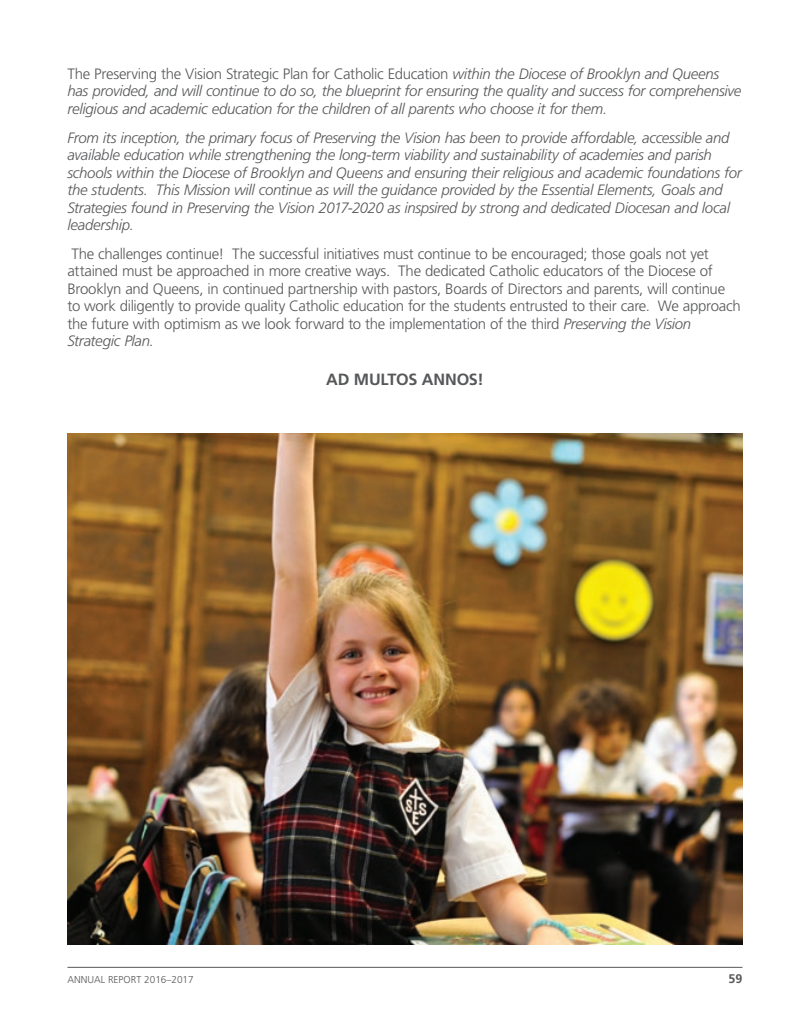
<style>
.page{position:relative;width:810px;height:1035px;background:#fff}
.page>*{position:absolute;margin:0;border:0;box-sizing:border-box;transform-origin:0 0}
.t1{font:700 16.25px "Frutiger LT Std";letter-spacing:-.01em;color:#57585a}
.t2{font:italic 300 15px/17.5px "Frutiger LT Std";letter-spacing:-.02em;color:#57585a}
.t3{font:300 15px/17.5px "Frutiger LT Std";letter-spacing:-.02em;color:#57585a}
.t4{font:700 12.5px "Frutiger LT Std";color:#57585a}
.t5{font:300 10px "Frutiger LT Std";color:#57585a}
.s1{font-style:normal}
.s2{font-style:italic}
</style>
<div class="page">
<hr style="left:68px;top:967px;width:674px;height:1px;background:#57585a">
<img style="left:68px;top:433px;width:674px;height:512px">
<p class="t2" style="left:68px;top:65px;width:675px"><span class="s1">The Preserving the Vision Strategic Plan for Catholic Education</span> within the Diocese of Brooklyn and Queens has provided, and will continue to do so, the blueprint for ensuring the quality and success for comprehensive religious and academic education for the children of all parents who choose it for them.</p>
<p class="t2" style="left:68px;top:129px;width:676px">From its inception, the primary focus of Preserving the Vision has been to provide affordable, accessible and available education while strengthening the long-term viability and sustainability of academies and parish schools within the Diocese of Brooklyn and Queens and ensuring their religious and academic foundations for the students. This Mission will continue as will the guidance provided by the Essential Elements, Goals and Strategies found in Preserving the Vision 2017-2020 as inspsired by strong and dedicated Diocesan and local leadership.</p>
<p class="t3" style="left:68px;top:245px;width:675px">The challenges continue! The successful initiatives must continue to be encouraged; those goals not yet attained must be approached in more creative ways. The dedicated Catholic educators of the Diocese of Brooklyn and Queens, in continued partnership with pastors, Boards of Directors and parents, will continue to work diligently to provide quality Catholic education for the students entrusted to their care. We approach the future with optimism as we look forward to the implementation of the third <span class="s2">Preserving the Vision Strategic Plan</span>.</p>
<p class="t1" style="left:326px;top:370px;width:159px">AD MULTOS ANNOS!</p>
<p class="t5" style="left:68px;top:973px;width:128px">ANNUAL REPORT 2016–2017</p>
<p class="t4" style="left:729px;top:971px;width:15px">59</p>
</div>
